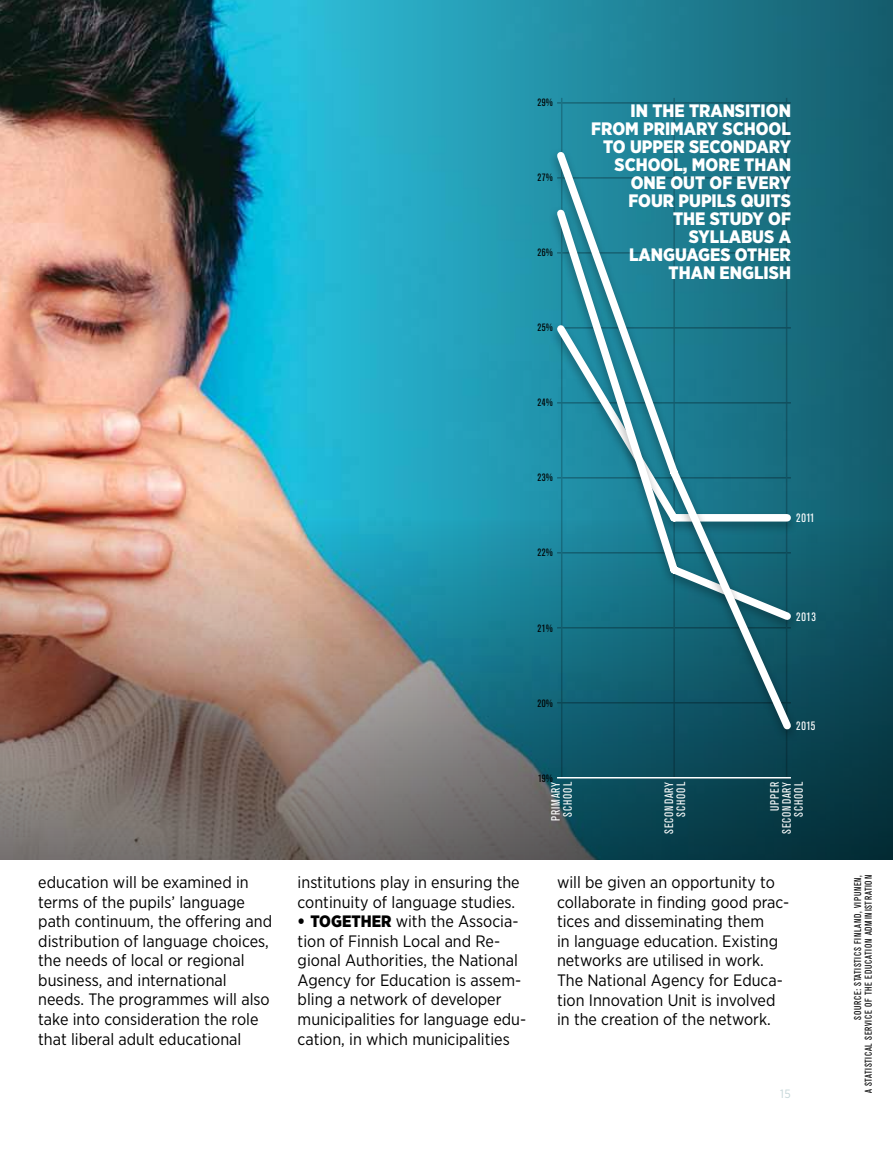
<style>
.page{position:relative;width:893px;height:1149px;background:#fff}
.page>*{position:absolute;margin:0;border:0;box-sizing:border-box;transform-origin:0 0}
.t1{font:900 18px/18px "Gotham Narrow";color:#fff;text-align:right}
.t2{font:16.5px/19.5px "Gotham Narrow";color:#000}
.t3{font:condensed 12px/12px "Akzidenz Grotesk BE";letter-spacing:.07em;color:#fff;text-align:right}
.t4{font:12px "Gotham Narrow";color:#c5d6d8}
.t5{font:condensed 10.5px "Akzidenz Grotesk BE";letter-spacing:.05em;color:#000}
.t6{font:condensed 9.75px/10.5px "Akzidenz Grotesk BE";letter-spacing:.07em;color:#000;text-align:right}
.s1{font-weight:900}
</style>
<div class="page">
<img style="left:0;top:0;width:298px;height:520px">
<div style="left:298px;top:0;width:595px;height:859px;background:linear-gradient(to right,#2abdda,#175a6a)"></div>
<img style="left:0;top:520px;width:893px;height:339px">
<hr style="left:557px;top:102px;width:234px;height:2px;background:#b6b8ba">
<hr style="left:561px;top:98px;width:1px;height:679px;background:#c7c8ca">
<hr style="left:786px;top:98px;width:1px;height:679px;background:#c7c8ca">
<hr style="left:673px;top:98px;width:2px;height:679px;background:#c7c8ca">
<hr style="left:557px;top:776px;width:234px;height:2px;background:#fff">
<div style="left:549px;top:148px;width:251px;height:594px;background:#000;opacity:.33"></div>
<svg style="left:551px;top:146px;width:246px;height:589px;background:#297d8f"></svg>
<p class="t5" style="left:537px;top:97px;width:17px">29%</p>
<p class="t5" style="left:538px;top:172px;width:17px">27%</p>
<p class="t5" style="left:537px;top:247px;width:17px">26%</p>
<p class="t5" style="left:537px;top:322px;width:17px">25%</p>
<p class="t5" style="left:537px;top:397px;width:17px">24%</p>
<p class="t5" style="left:537px;top:472px;width:17px">23%</p>
<p class="t5" style="left:537px;top:547px;width:17px">22%</p>
<p class="t5" style="left:537px;top:622px;width:17px">21%</p>
<p class="t1" style="left:591px;top:101px;width:201px">IN THE TRANSITION<br>FROM PRIMARY SCHOOL<br>TO UPPER SECONDARY<br>SCHOOL, MORE THAN<br>ONE OUT OF EVERY<br>FOUR PUPILS QUITS<br>THE STUDY OF<br>SYLLABUS A<br>LANGUAGES OTHER<br>THAN ENGLISH</p>
<p class="t3" style="left:796px;top:512px;width:20px">2011</p>
<p class="t3" style="left:796px;top:610px;width:21px">2013</p>
<p class="t5" style="left:537px;top:696px;width:17px">20%</p>
<p class="t3" style="left:796px;top:720px;width:21px">2015</p>
<p class="t5" style="left:538px;top:771px;width:16px">19%</p>
<p class="t3" style="left:550px;top:820px;width:41px;text-align:center;rotate:-90deg">primary school</p>
<p class="t3" style="left:663px;top:833px;width:54px;rotate:-90deg">secondary school</p>
<p class="t3" style="left:769px;top:833px;width:54px;rotate:-90deg">upper secondary school</p>
<p class="t2" style="left:38px;top:872px;width:235px">education will be examined in terms of the pupils’ language path continuum, the offering and distribution of language choices, the needs of local or regional business, and international needs. The programmes will also take into consideration the role that liberal adult educational</p>
<p class="t2" style="left:298px;top:872px;width:224px">institutions play in ensuring the continuity of language studies.</p>
<p class="t2" style="left:298px;top:911px;width:230px"><span class="s1">• TOGETHER</span> with the Associa&shy;tion of Finnish Local and Re&shy;gional Authorities, the National<br>Agency for Education is assem&shy;bling a network of developer municipalities for language edu&shy;cation, in which municipalities</p>
<p class="t2" style="left:557px;top:872px;width:234px">will be given an opportunity to collaborate in finding good prac&shy;tices and disseminating them<br>in language education. Existing networks are utilised in work.<br>The National Agency for Educa&shy;tion Innovation Unit is involved in the creation of the network.</p>
<p class="t4" style="left:780px;top:1086px;width:12px">15</p>
<p class="t6" style="left:853px;top:1092px;width:219px;rotate:-90deg">Source: Statistics Finland, Vipunen,<br>a statistical service of the education administration</p>
</div>
